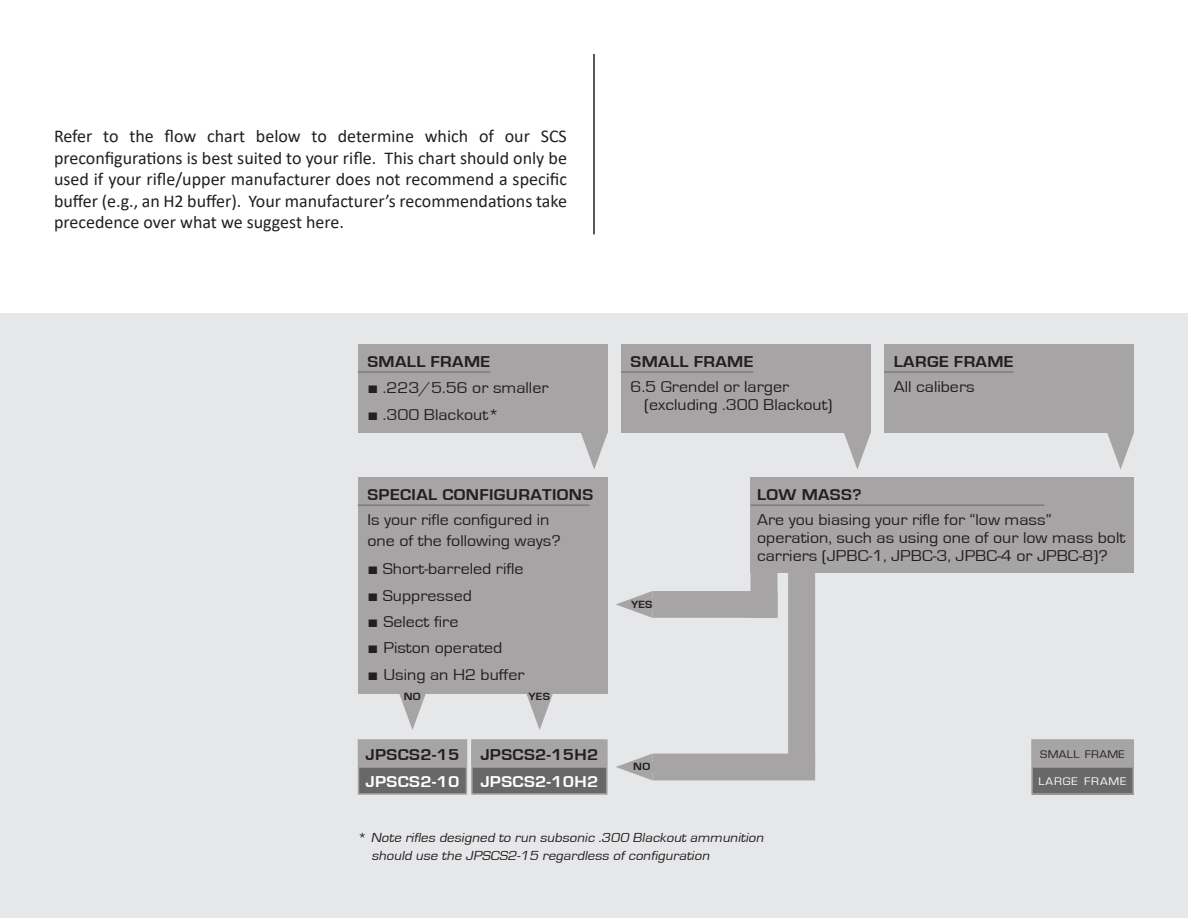
<style>
.page{position:relative;width:1188px;height:918px;background:#fff}
.page>*{position:absolute;margin:0;border:0;box-sizing:border-box;transform-origin:0 0}
.t1{font:18px/21.6px "Calibri";color:#231f20;text-align:justify}
.t2{font:16.2px/18px "Eurostile";color:#231f20;scale:1.11 1}
.t3{font:700 16.2px "Eurostile";letter-spacing:.02em;color:#231f20;scale:1.11 1}
.t4{font:700 16.2px "Eurostile";letter-spacing:.02em;color:#fff;scale:1.11 1}
.t5{font:italic 13.5px/18px "Eurostile";color:#231f20;scale:1.11 1}
.t6{font:11.4px "Eurostile";letter-spacing:.03em;color:#231f20;scale:1.11 1}
.t7{font:11.4px "Eurostile";letter-spacing:.07em;color:#fff;scale:1.11 1}
.t8{font:700 10.8px "Eurostile";letter-spacing:.02em;color:#231f20;scale:1.11 1}
.s1{font-family:"Arial"}
.s2{font-style:normal}
</style>
<div class="page">
<div style="left:0;top:314px;width:1188px;height:604px;background:#e6e7e9"></div>
<svg style="left:399px;top:693px;width:27px;height:37px"></svg>
<svg style="left:616px;top:591px;width:36px;height:27px"></svg>
<svg style="left:616px;top:754px;width:36px;height:26px"></svg>
<div style="left:750px;top:571px;width:27px;height:47px;background:#a7a4a5"></div>
<div style="left:652px;top:591px;width:125px;height:27px;background:#a7a4a5"></div>
<div style="left:652px;top:754px;width:163px;height:26px;background:#a7a4a5"></div>
<div style="left:788px;top:566px;width:27px;height:201px;background:#a7a4a5"></div>
<svg style="left:581px;top:433px;width:27px;height:36px"></svg>
<svg style="left:844px;top:433px;width:27px;height:36px"></svg>
<svg style="left:1107px;top:433px;width:27px;height:36px"></svg>
<div style="left:358px;top:344px;width:250px;height:89px;background:#a7a4a5"></div>
<div style="left:621px;top:344px;width:250px;height:89px;background:#a7a4a5"></div>
<div style="left:884px;top:344px;width:250px;height:89px;background:#a7a4a5"></div>
<hr style="left:358px;top:372px;width:132px;height:1px;background:#686868">
<hr style="left:621px;top:372px;width:132px;height:1px;background:#686868">
<hr style="left:884px;top:372px;width:130px;height:1px;background:#686868">
<div style="left:750px;top:477px;width:384px;height:96px;background:#a7a4a5"></div>
<hr style="left:750px;top:505px;width:294px;height:1px;background:#686868">
<div style="left:358px;top:740px;width:108px;height:27px;background:#a7a4a5"></div>
<div style="left:358px;top:767px;width:108px;height:27px;background:#686868"></div>
<hr style="left:358px;top:739px;width:109px;height:2px;background:#a7a4a5">
<hr style="left:358px;top:766px;width:109px;height:2px;background:#a7a4a5">
<svg style="left:358px;top:767px;width:1px;height:26px"></svg>
<svg style="left:466px;top:741px;width:1px;height:52px"></svg>
<hr style="left:358px;top:793px;width:109px;height:2px;background:#a7a4a5">
<div style="left:472px;top:740px;width:135px;height:27px;background:#a7a4a5"></div>
<div style="left:472px;top:767px;width:135px;height:27px;background:#686868"></div>
<hr style="left:471px;top:739px;width:137px;height:2px;background:#a7a4a5">
<hr style="left:471px;top:741px;width:2px;height:25px;background:#a7a4a5">
<hr style="left:606px;top:741px;width:2px;height:25px;background:#a7a4a5">
<hr style="left:471px;top:766px;width:137px;height:2px;background:#a7a4a5">
<hr style="left:471px;top:768px;width:2px;height:25px;background:#a7a4a5">
<hr style="left:606px;top:768px;width:2px;height:25px;background:#a7a4a5">
<hr style="left:471px;top:793px;width:137px;height:2px;background:#a7a4a5">
<div style="left:1032px;top:740px;width:101px;height:27px;background:#a7a4a5"></div>
<div style="left:1032px;top:767px;width:101px;height:27px;background:#686868"></div>
<hr style="left:1031px;top:739px;width:103px;height:2px;background:#a7a4a5">
<hr style="left:1031px;top:741px;width:2px;height:25px;background:#a7a4a5">
<hr style="left:1132px;top:741px;width:2px;height:25px;background:#a7a4a5">
<hr style="left:1031px;top:766px;width:103px;height:2px;background:#a7a4a5">
<hr style="left:1031px;top:768px;width:2px;height:25px;background:#a7a4a5">
<hr style="left:1132px;top:768px;width:2px;height:25px;background:#a7a4a5">
<hr style="left:1031px;top:793px;width:103px;height:2px;background:#a7a4a5">
<svg style="left:526px;top:693px;width:27px;height:37px"></svg>
<hr style="left:593px;top:54px;width:2px;height:180px;background:#231f20">
<div style="left:358px;top:477px;width:250px;height:216px;background:#a7a4a5"></div>
<hr style="left:358px;top:505px;width:232px;height:1px;background:#686868">
<p class="t1" style="left:54px;top:125px;width:514px">Refer to the flow chart below to determine which of our SCS preconfigurations is best suited to your rifle. This chart should only be used if your rifle/upper manufacturer does not recommend a specific buffer (e.g., an H2 buffer). Your manufacturer’s recommendations take precedence over what we suggest here.</p>
<p class="t3" style="left:368px;top:352px;width:112px">SMALL FRAME</p>
<p class="t3" style="left:631px;top:352px;width:112px">SMALL FRAME</p>
<p class="t3" style="left:894px;top:352px;width:109px">LARGE FRAME</p>
<p class="t2" style="left:368px;top:379px;width:165px"><span class="s1">■</span> .223/5.56 or smaller</p>
<p class="t2" style="left:368px;top:406px;width:120px"><span class="s1">■</span> .300 Blackout*</p>
<p class="t2" style="left:631px;top:378px;width:144px">6.5 Grendel or larger</p>
<p class="t2" style="left:644px;top:396px;width:171px">(excluding .300 Blackout)</p>
<p class="t2" style="left:894px;top:378px;width:74px">All calibers</p>
<p class="t3" style="left:368px;top:486px;width:205px">SPECIAL CONFIGURATIONS</p>
<p class="t2" style="left:368px;top:511px;width:165px">Is your rifle configured in</p>
<p class="t2" style="left:368px;top:532px;width:176px">one of the following ways?</p>
<p class="t2" style="left:368px;top:560px;width:142px"><span class="s1">■</span> Short-barreled rifle</p>
<p class="t2" style="left:368px;top:587px;width:96px"><span class="s1">■</span> Suppressed</p>
<p class="t2" style="left:368px;top:613px;width:83px"><span class="s1">■</span> Select fire</p>
<p class="t2" style="left:368px;top:639px;width:123px"><span class="s1">■</span> Piston operated</p>
<p class="t2" style="left:368px;top:666px;width:143px"><span class="s1">■</span> Using an H2 buffer</p>
<p class="t8" style="left:404px;top:691px;width:17px">NO</p>
<p class="t8" style="left:528px;top:691px;width:21px">YES</p>
<p class="t8" style="left:631px;top:599px;width:21px">YES</p>
<p class="t3" style="left:757px;top:486px;width:96px">LOW MASS?</p>
<p class="t2" style="left:757px;top:511px;width:333px">Are you biasing your rifle for “low mass” operation, such as using one of our low mass bolt carriers (JPBC-1, JPBC-3, JPBC-4 or JPBC-8)?</p>
<p class="t3" style="left:366px;top:745px;width:86px">JPSCS2-15</p>
<p class="t4" style="left:366px;top:772px;width:86px">JPSCS2-10</p>
<p class="t3" style="left:480px;top:745px;width:108px">JPSCS2-15H2</p>
<p class="t4" style="left:480px;top:772px;width:108px">JPSCS2-10H2</p>
<p class="t8" style="left:633px;top:761px;width:17px">NO</p>
<p class="t6" style="left:1040px;top:748px;width:78px">SMALL FRAME</p>
<p class="t7" style="left:1039px;top:775px;width:81px">LARGE FRAME</p>
<p class="t5" style="left:371px;top:828px;width:357px;text-indent:-14px"><span class="s2">*</span> Note rifles designed to run subsonic .300 Blackout ammunition should use the JPSCS2-15 regardless of configuration</p>
</div>
